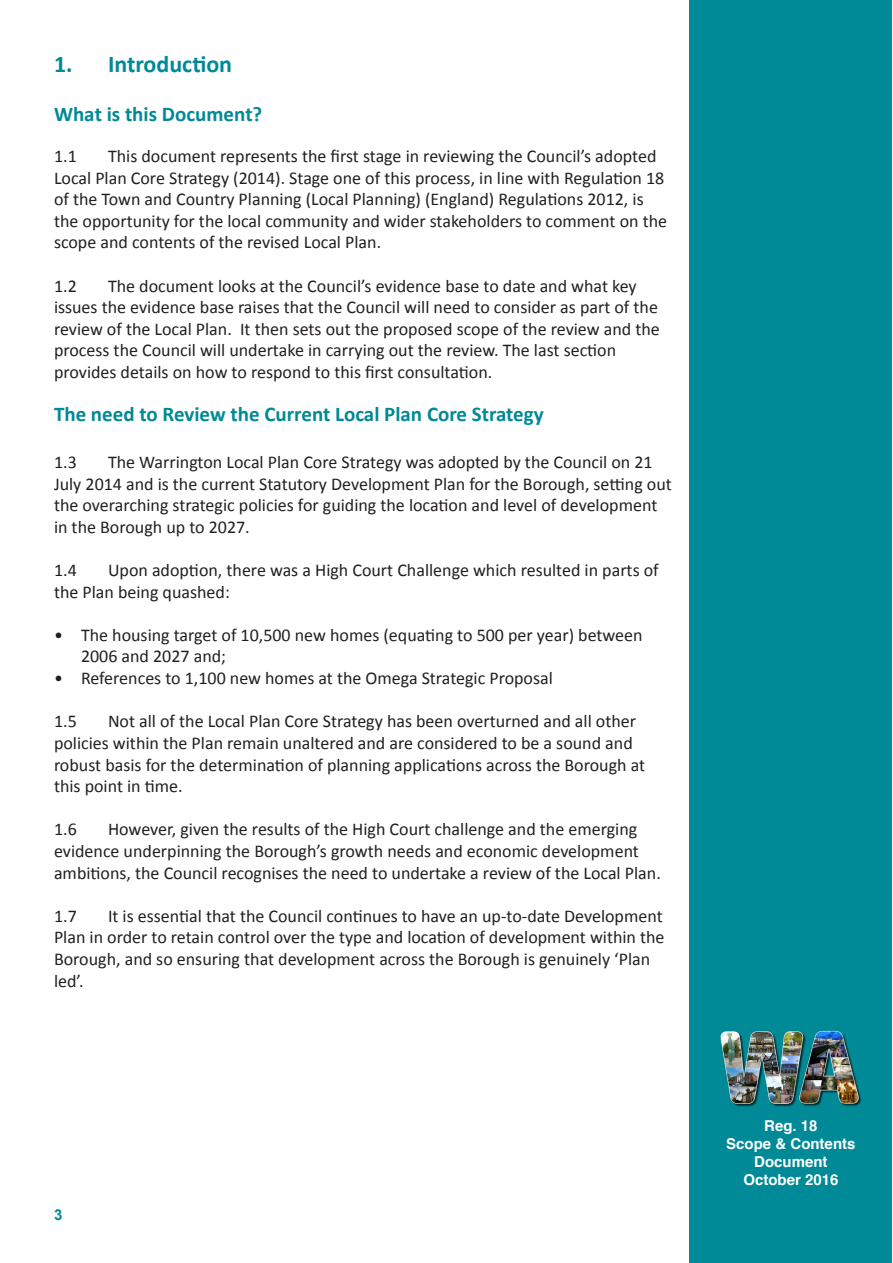
<style>
.page{position:relative;width:893px;height:1263px;background:#fff}
.page>*{position:absolute;margin:0;border:0;box-sizing:border-box;transform-origin:0 0}
.t1{font:700 24px "Calibri";color:#008996}
.t2{font:700 21px "Calibri";color:#008996}
.t3{font:18px/21.6px "Calibri";color:#231f20}
.t4{font:700 15px/18px "Helvetica";color:#fff;text-align:center}
.t5{font:700 15px "Arial";color:#008996}
</style>
<div class="page">
<div style="left:689px;top:0;width:203px;height:1263px;background:#008996"></div>
<img style="left:720px;top:1030px;width:141px;height:77px">
<p class="t1" style="left:54px;top:49px;width:180px">1. Introduction</p>
<p class="t2" style="left:54px;top:101px;width:210px">What is this Document?</p>
<p class="t3" style="left:54px;top:145px;width:24px">1.1</p>
<p class="t3" style="left:54px;top:145px;width:615px;text-indent:54px">This document represents the first stage in reviewing the Council’s adopted Local Plan Core Strategy (2014). Stage one of this process, in line with Regulation 18 of the Town and Country Planning (Local Planning) (England) Regulations 2012, is the opportunity for the local community and wider stakeholders to comment on the scope and contents of the revised Local Plan.</p>
<p class="t3" style="left:54px;top:275px;width:24px">1.2</p>
<p class="t3" style="left:54px;top:275px;width:607px;text-indent:54px">The document looks at the Council’s evidence base to date and what key issues the evidence base raises that the Council will need to consider as part of the review of the Local Plan. It then sets out the proposed scope of the review and the process the Council will undertake in carrying out the review. The last section</p>
<p class="t3" style="left:54px;top:361px;width:440px">provides details on how to respond to this first consultation.</p>
<p class="t2" style="left:54px;top:400px;width:491px">The need to Review the Current Local Plan Core Strategy</p>
<p class="t3" style="left:54px;top:451px;width:24px">1.3</p>
<p class="t3" style="left:54px;top:451px;width:619px;text-indent:54px">The Warrington Local Plan Core Strategy was adopted by the Council on 21<br>July 2014 and is the current Statutory Development Plan for the Borough, setting out the overarching strategic policies for guiding the location and level of development in the Borough up to 2027.</p>
<p class="t3" style="left:54px;top:559px;width:24px">1.4</p>
<p class="t3" style="left:54px;top:559px;width:606px;text-indent:54px">Upon adoption, there was a High Court Challenge which resulted in parts of the Plan being quashed:</p>
<p class="t3" style="left:81px;top:624px;width:563px;text-indent:-27px">• The housing target of 10,500 new homes (equating to 500 per year) between<br>2006 and 2027 and;</p>
<p class="t3" style="left:54px;top:667px;width:500px">• References to 1,100 new homes at the Omega Strategic Proposal</p>
<p class="t3" style="left:54px;top:710px;width:24px">1.5</p>
<p class="t3" style="left:108px;top:710px;width:530px">Not all of the Local Plan Core Strategy has been overturned and all other</p>
<p class="t3" style="left:54px;top:732px;width:580px">policies within the Plan remain unaltered and are considered to be a sound and</p>
<p class="t3" style="left:54px;top:754px;width:593px">robust basis for the determination of planning applications across the Borough at this point in time.</p>
<p class="t3" style="left:54px;top:818px;width:24px">1.6</p>
<p class="t3" style="left:108px;top:818px;width:531px">However, given the results of the High Court challenge and the emerging</p>
<p class="t3" style="left:54px;top:840px;width:586px">evidence underpinning the Borough’s growth needs and economic development</p>
<p class="t3" style="left:54px;top:862px;width:608px">ambitions, the Council recognises the need to undertake a review of the Local Plan.</p>
<p class="t3" style="left:54px;top:905px;width:24px">1.7</p>
<p class="t3" style="left:54px;top:905px;width:612px;text-indent:54px">It is essential that the Council continues to have an up-to-date Development Plan in order to retain control over the type and location of development within the Borough, and so ensuring that development across the Borough is genuinely ‘Plan led’.</p>
<p class="t5" style="left:54px;top:1204px;width:10px">3</p>
<p class="t4" style="left:726px;top:1116px;width:131px">Reg. 18<br>Scope &amp; Contents<br>Document<br>October 2016</p>
</div>
